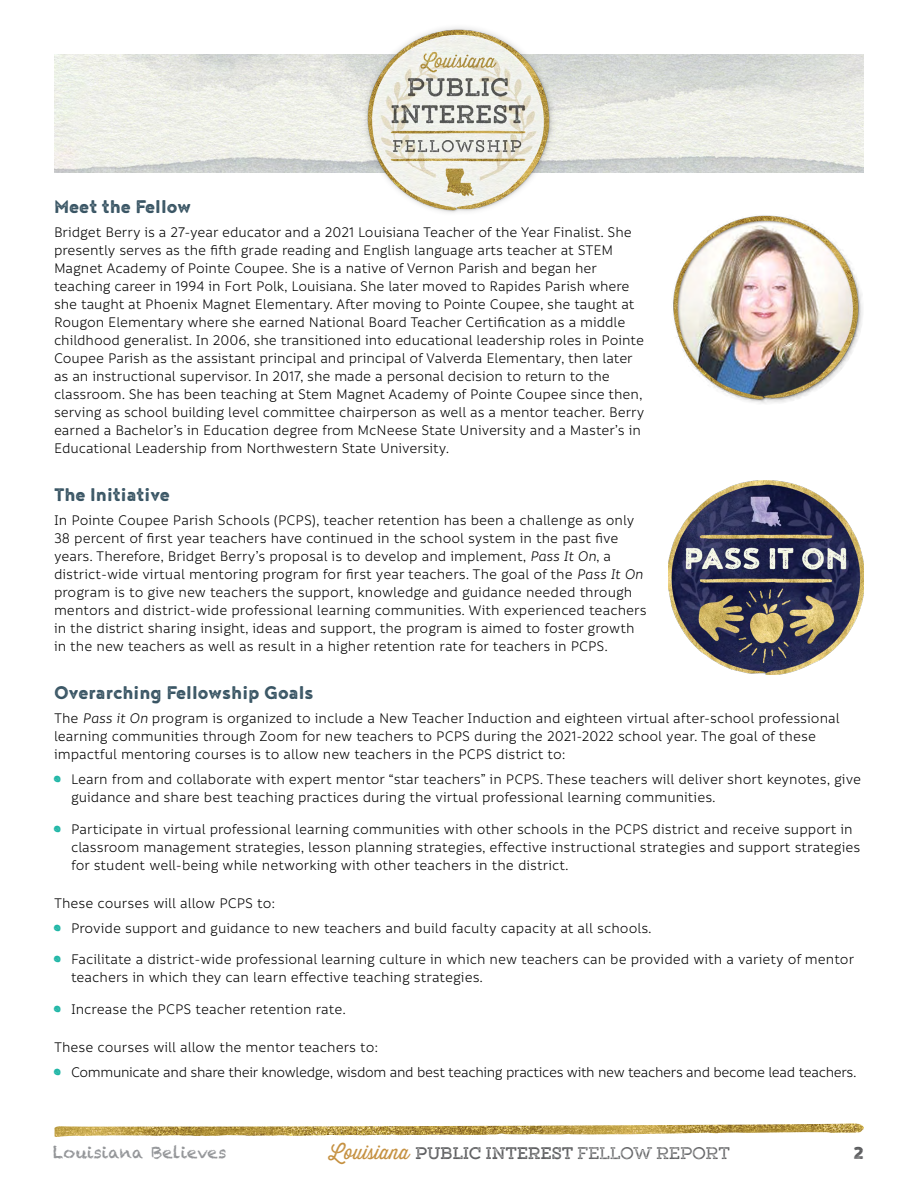
<style>
.page{position:relative;width:918px;height:1188px;background:#fff}
.page>*{position:absolute;margin:0;border:0;box-sizing:border-box;transform-origin:0 0}
.Heading{font:22.5px "Noyh A Cafe Press 1";color:#385463}
.t1{font:21px "Noyh A Bistro Smoke";color:#58595b}
.t2{font:16.5px "Chalkduster";color:#939598}
.t3{font:15px/18px "Informative";letter-spacing:-.005em;color:#000}
.t4{font:15px "Informative";letter-spacing:-.025em;color:#000}
.t5{font:700 15px "Gist X Upr";letter-spacing:.025em;color:#58595b}
.s1{font-style:italic}
.s2{font-family:"Le Osler Stamp";font-size:24px;color:#20b6a6}
.s3{font-family:"Thirsty Rough Lt One";font-weight:400;font-size:19.5px;color:#c59040}
.s4{font-family:"Gist X Upr Reg";font-weight:400}
</style>
<div class="page">
<img style="left:358px;top:1123px;width:506px;height:12px">
<img style="left:55px;top:1126px;width:303px;height:11px">
<img style="left:54px;top:54px;width:810px;height:119px">
<div style="left:360px;top:22px;width:197px;height:195px;background:#000;opacity:.2"></div>
<img style="left:366px;top:28px;width:186px;height:184px">
<img style="left:673px;top:215px;width:190px;height:189px">
<img style="left:668px;top:480px;width:196px;height:195px">
<p class="Heading" style="left:54px;top:193px;width:139px">Meet the Fellow</p>
<p class="t3" style="left:54px;top:224px;width:592px">Bridget Berry is a 27-year educator and a 2021 Louisiana Teacher of the Year Finalist. She presently serves as the fifth grade reading and English language arts teacher at STEM Magnet Academy of Pointe Coupee. She is a native of Vernon Parish and began her teaching career in 1994 in Fort Polk, Louisiana. She later moved to Rapides Parish where she taught at Phoenix Magnet Elementary. After moving to Pointe Coupee, she taught at Rougon Elementary where she earned National Board Teacher Certification as a middle childhood generalist. In 2006, she transitioned into educational leadership roles in Pointe Coupee Parish as the assistant principal and principal of Valverda Elementary, then later as an instructional supervisor. In 2017, she made a personal decision to return to the classroom. She has been teaching at Stem Magnet Academy of Pointe Coupee since then, serving as school building level committee chairperson as well as a mentor teacher. Berry earned a Bachelor’s in Education degree from McNeese State University and a Master’s in Educational Leadership from Northwestern State University.</p>
<p class="Heading" style="left:54px;top:481px;width:118px">The Initiative</p>
<p class="t3" style="left:54px;top:512px;width:594px">In Pointe Coupee Parish Schools (PCPS), teacher retention has been a challenge as only 38 percent of first year teachers have continued in the school system in the past five years. Therefore, Bridget Berry’s proposal is to develop and implement, <span class="s1">Pass It On</span>, a district-wide virtual mentoring program for first year teachers. The goal of the <span class="s1">Pass It On </span>program is to give new teachers the support, knowledge and guidance needed through mentors and district-wide professional learning communities. With experienced teachers in the district sharing insight, ideas and support, the program is aimed to foster growth in the new teachers as well as result in a higher retention rate for teachers in PCPS.</p>
<p class="Heading" style="left:54px;top:679px;width:261px">Overarching Fellowship Goals</p>
<p class="t3" style="left:54px;top:710px;width:787px">The <span class="s1">Pass it On</span> program is organized to include a New Teacher Induction and eighteen virtual after-school professional learning communities through Zoom for new teachers to PCPS during the 2021-2022 school year. The goal of these impactful mentoring courses is to allow new teachers in the PCPS district to:</p>
<p class="t3" style="left:71px;top:771px;width:792px;text-indent:-17px"><span class="s2">•</span> Learn from and collaborate with expert mentor “star teachers” in PCPS. These teachers will deliver short keynotes, give guidance and share best teaching practices during the virtual professional learning communities.</p>
<p class="t3" style="left:71px;top:820px;width:791px;text-indent:-17px"><span class="s2">•</span> Participate in virtual professional learning communities with other schools in the PCPS district and receive support in classroom management strategies, lesson planning strategies, effective instructional strategies and support strategies for student well-being while networking with other teachers in the district.</p>
<p class="t3" style="left:54px;top:894px;width:223px">These courses will allow PCPS to:</p>
<p class="t3" style="left:54px;top:919px;width:599px"><span class="s2">•</span> Provide support and guidance to new teachers and build faculty capacity at all schools.</p>
<p class="t3" style="left:71px;top:951px;width:785px;text-indent:-17px"><span class="s2">•</span> Facilitate a district-wide professional learning culture in which new teachers can be provided with a variety of mentor teachers in which they can learn effective teaching strategies.</p>
<p class="t3" style="left:54px;top:1000px;width:293px"><span class="s2">•</span> Increase the PCPS teacher retention rate.</p>
<p class="t3" style="left:54px;top:1038px;width:326px">These courses will allow the mentor teachers to:</p>
<p class="t4" style="left:54px;top:1064px;width:804px"><span class="s2">•</span> Communicate and share their knowledge, wisdom and best teaching practices with new teachers and become lead teachers.</p>
<p class="t2" style="left:53px;top:1143px;width:175px">Louisiana Believes</p>
<p class="t5" style="left:329px;top:1143px;width:402px"><span class="s3">Louisiana</span> PUBLIC INTEREST <span class="s4">FELLOW REPORT</span></p>
<h2 class="t1" style="left:853px;top:1140px;width:12px">2</h2>
</div>
